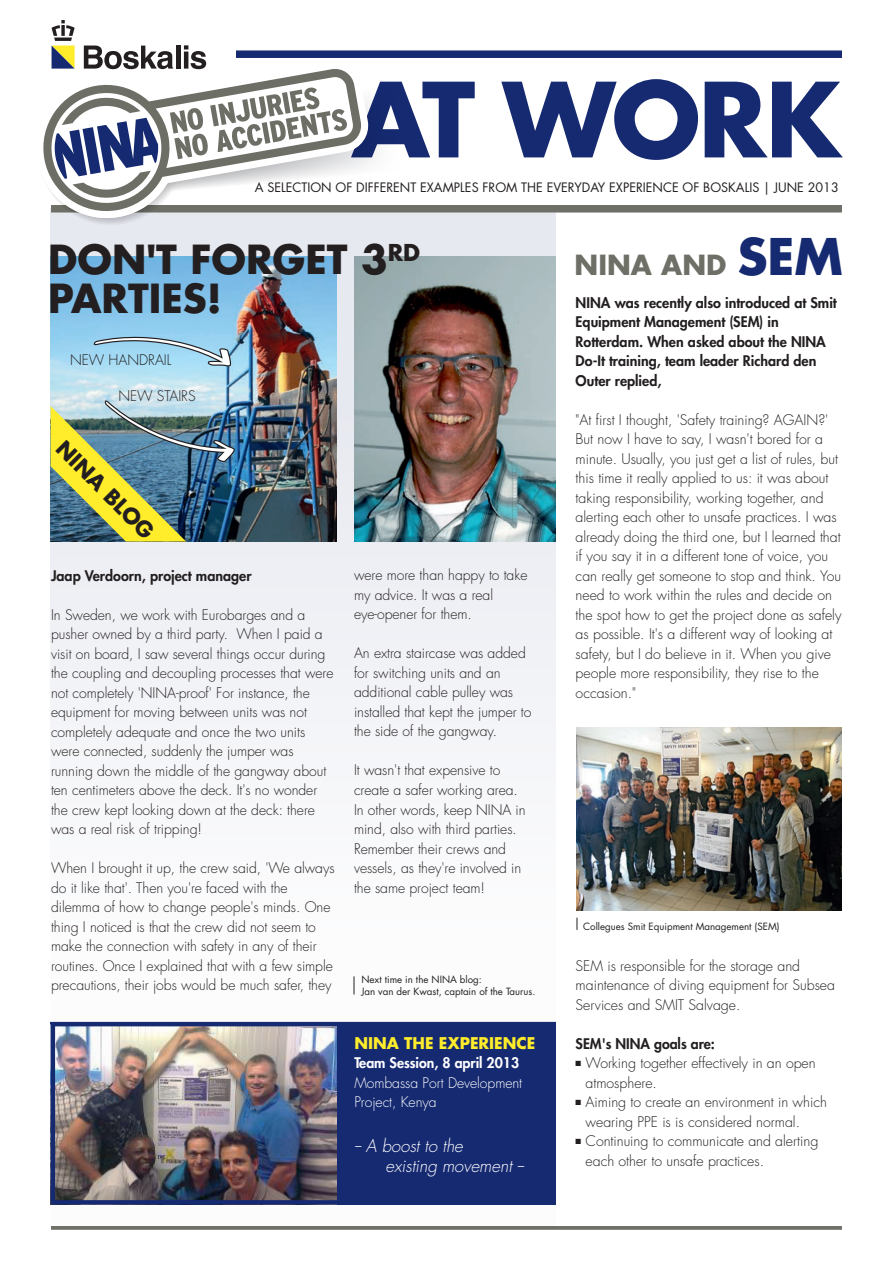
<style>
.page{position:relative;width:893px;height:1263px;background:#fff}
.page>*{position:absolute;margin:0;border:0;box-sizing:border-box;transform-origin:0 0}
.t1{font:700 100.5px "Futura Std";letter-spacing:-.03em;color:#162a71}
.t2{font:700 39px "Futura Std";color:#231f20}
.t3{font:700 27px "Futura Std";color:#6e6f66}
.t4{font:700 22.65px "Futura Std";color:#231f20}
.t5{font:700 21px "Futura Std";color:#231f20}
.t6{font:italic 300 17.25px/19.5px "Futura Std";letter-spacing:-.005em;color:#fff}
.t7{font:700 15.75px "Futura Std";color:#ffec2a}
.t8{font:300 14.25px/19.5px "Futura Std";letter-spacing:-.005em;color:#231f20}
.t9{font:800 14.25px/19.5px "Futura Std";color:#231f20}
.t10{font:300 14.25px/19.5px "Futura Std";letter-spacing:-.005em;color:#fff}
.t11{font:800 14.25px "Futura Std";color:#fff}
.t12{font:12.6px "Futura Std";color:#231f20}
.t13{font:9.75px/12px "Futura Std";color:#231f20}
.s1{font-size:39px}
.s2{font-size:49.2px;color:#162a71}
</style>
<div class="page">
<div style="left:0;top:140px;width:565px;height:1088px;background:linear-gradient(to bottom,#f3f5f8,#fbfbfc)"></div>
<div style="left:236px;top:50px;width:606px;height:8px;background:#162a71"></div>
<div style="left:51px;top:205px;width:791px;height:7px;background:#6e6f66"></div>
<img style="left:51px;top:257px;width:286px;height:285px">
<svg style="left:51px;top:1226px;width:791px;height:4px;fill:#71726a"></svg>
<svg style="left:51px;top:62px;width:317px;height:156px"></svg>
<svg style="left:51px;top:67px;width:312px;height:146px"></svg>
<svg style="left:35px;top:77px;width:313px;height:151px"></svg>
<svg style="left:84px;top:46px;width:89px;height:23px"></svg>
<hr style="left:176px;top:46px;width:4px;height:23px;background:#231f20">
<svg style="left:184px;top:45px;width:22px;height:24px"></svg>
<svg style="left:52px;top:20px;width:23px;height:49px"></svg>
<svg style="left:354px;top:976px;width:1px;height:18px"></svg>
<svg style="left:577px;top:918px;width:1px;height:12px"></svg>
<img style="left:577px;top:728px;width:264px;height:182px">
<img style="left:354px;top:257px;width:202px;height:285px">
<div style="left:51px;top:1022px;width:505px;height:183px;background:#162a71"></div>
<img style="left:56px;top:1027px;width:281px;height:173px">
<div style="left:51px;top:1022px;width:505px;height:183px;border:4px solid #162a71"></div>
<img style="left:51px;top:335px;width:186px;height:207px">
<h1 class="t1" style="left:351px;top:53px;width:492px">AT WORK</h1>
<p class="t12" style="left:808px;top:179px;width:32px">2013</p>
<p class="t12" style="left:255px;top:179px;width:528px">a selection of different examples from the everyday experience of boskalis | JUNE</p>
<h2 class="t2" style="left:48px;top:234px;width:33px">DON</h2>
<h2 class="t2" style="left:146px;top:234px;width:94px">'T FORGET</h2>
<h3 class="t4" style="left:361px;top:238px;width:61px"><span class="s1">3</span>RD</h3>
<h2 class="t2" style="left:48px;top:273px;width:47px">PARTIES</h2>
<h2 class="t2" style="left:207px;top:273px;width:16px">!</h2>
<p class="t8" style="left:70px;top:350px;width:103px">NEW HANDRAIL</p>
<p class="t8" style="left:118px;top:386px;width:79px">NEW STAIRS</p>
<h3 class="t5" style="left:70px;top:435px;width:130px;rotate:45deg">NINA BLOG</h3>
<p class="t9" style="left:51px;top:565px;width:202px">Jaap Verdoorn, project manager</p>
<p class="t8" style="left:51px;top:605px;width:284px">In Sweden, we work with Eurobarges and a pusher owned by a third party. When I paid a visit on board, I saw several things occur during the coupling and decoupling processes that were not completely 'NINA-proof' For instance, the equipment for moving between units was not completely adequate and once the two units were connected, suddenly the jumper was running down the middle of the gangway about ten centimeters above the deck. It's no wonder the crew kept looking down at the deck: there was a real risk of tripping!</p>
<p class="t8" style="left:51px;top:858px;width:285px">When I brought it up, the crew said, 'We always do it like that'. Then you're faced with the dilemma of how to change people's minds. One thing I noticed is that the crew did not seem to make the connection with safety in any of their routines. Once I explained that with a few simple precautions, their jobs would be much safer, they</p>
<p class="t8" style="left:354px;top:566px;width:175px">were more than happy to take my advice. It was a real eye-opener for them.</p>
<p class="t8" style="left:354px;top:644px;width:179px">An extra staircase was added for switching units and an additional cable pulley was installed that kept the jumper to the side of the gangway.</p>
<p class="t8" style="left:354px;top:761px;width:173px">It wasn't that expensive to create a safer working area.<br>In other words, keep NINA in mind, also with third parties.<br>Remember their crews and vessels, as they're involved in the same project team!</p>
<p class="t13" style="left:361px;top:973px;width:175px;text-indent:99px">blog:<br>Jan van der Kwast, captain of the Taurus.</p>
<p class="t13" style="left:361px;top:973px;width:78px">Next time in the NINA</p>
<p class="t7" style="left:354px;top:1032px;width:126px">NINA THE EXPERIEN</p>
<p class="t7" style="left:516px;top:1032px;width:18px">CE</p>
<p class="t11" style="left:354px;top:1054px;width:166px">Team Session, 8 april 2013</p>
<p class="t10" style="left:354px;top:1073px;width:169px">Mombassa Port Development<br>Project, Kenya</p>
<p class="t6" style="left:385px;top:1136px;width:139px;text-indent:-31px">-- A boost to the<br>existing movement --</p>
<h3 class="t3" style="left:575px;top:246px;width:270px">NINA AND <span class="s2">SEM</span></h3>
<p class="t9" style="left:576px;top:292px;width:263px">NINA was recently also introduced at Smit<br>Equipment Management (SEM) in<br>Rotterdam. When asked about the NINA<br>Do-It training, team leader Richard den<br>Outer replied,</p>
<p class="t8" style="left:576px;top:410px;width:267px">"At first I thought, 'Safety training? AGAIN?' But now I have to say, I wasn't bored for a minute. Usually, you just get a list of rules, but this time it really applied to us: it was about taking responsibility, working together, and alerting each other to unsafe practices. I was already doing the third one, but I learned that if you say it in a different tone of voice, you can really get someone to stop and think. You need to work within the rules and decide on the spot how to get the project done as safely as possible. It's a different way of looking at safety, but I do believe in it. When you give people more responsibility, they rise to the occasion."</p>
<p class="t13" style="left:583px;top:920px;width:198px">Collegues Smit Equipment Management (SEM)</p>
<p class="t8" style="left:576px;top:956px;width:261px">SEM is responsible for the storage and maintenance of diving equipment for Subsea<br>Services and SMIT Salvage.</p>
<p class="t9" style="left:576px;top:1033px;width:141px">SEM's NINA goals are:</p>
<p class="t8" style="left:586px;top:1053px;width:232px;text-indent:-10px">■ Working together effectively in an open atmosphere.</p>
<p class="t8" style="left:586px;top:1092px;width:243px;text-indent:-10px">■ Aiming to create an environment in which wearing PPE is is considered normal.</p>
<p class="t8" style="left:586px;top:1131px;width:234px;text-indent:-10px">■ Continuing to communicate and alerting each other to unsafe practices.</p>
</div>
